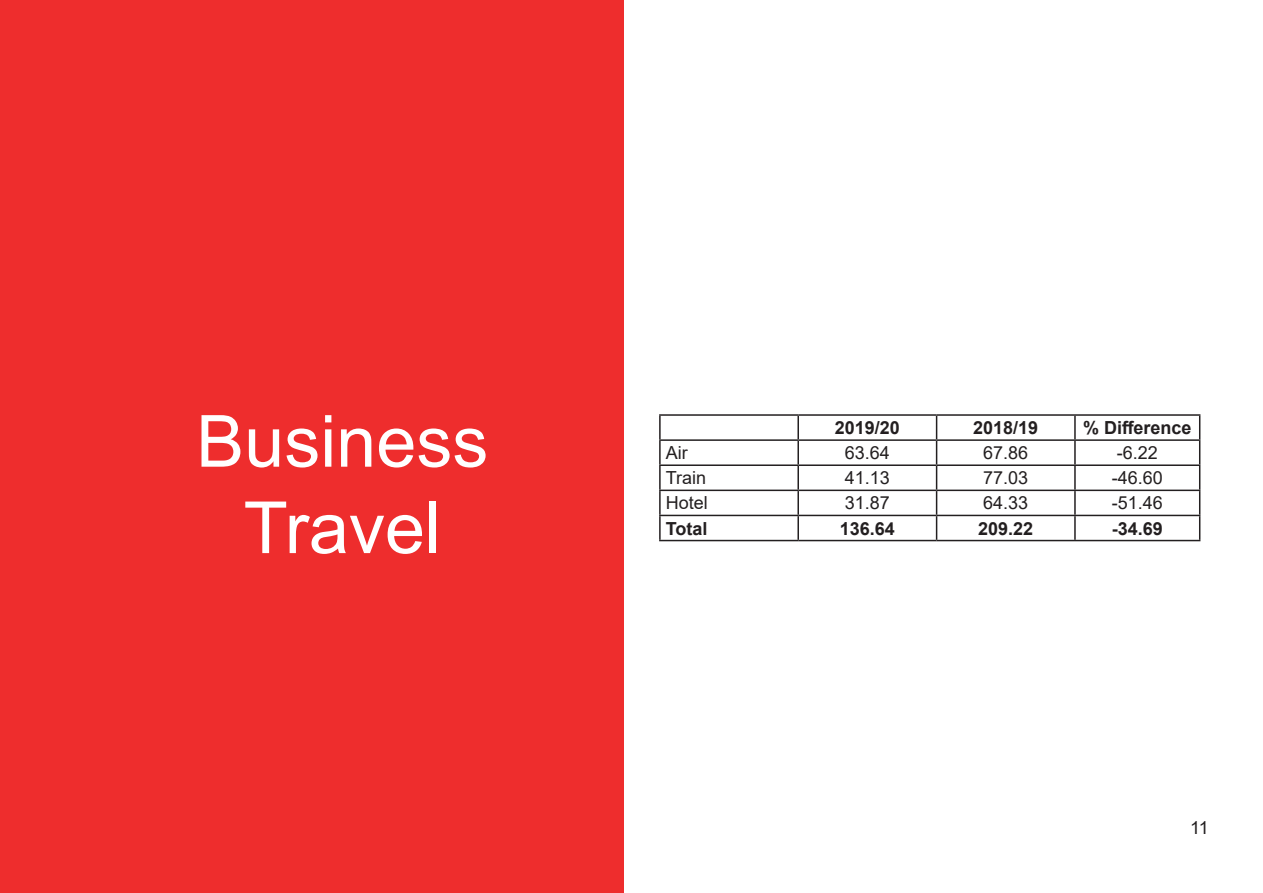
<style>
.page{position:relative;width:1263px;height:893px;background:#fff}
.page>*{position:absolute;margin:0;border:0;box-sizing:border-box;transform-origin:0 0}
.t1{font:72px/86.4px "Arial";color:#fff;text-align:center}
.t2{font:18px "Arial";color:#231f20}
.t3{font:700 18px "Arial";color:#231f20}
</style>
<div class="page">
<div style="left:0;top:0;width:624px;height:893px;background:#ee2d2d"></div>
<hr style="left:659px;top:414px;width:139px;height:2px;background:#231f20">
<hr style="left:659px;top:416px;width:2px;height:23px;background:#231f20">
<hr style="left:798px;top:414px;width:138px;height:2px;background:#231f20">
<hr style="left:797px;top:416px;width:2px;height:23px;background:#231f20">
<hr style="left:936px;top:414px;width:139px;height:2px;background:#231f20">
<hr style="left:1075px;top:414px;width:125px;height:2px;background:#231f20">
<hr style="left:1074px;top:416px;width:2px;height:23px;background:#231f20">
<hr style="left:659px;top:439px;width:139px;height:2px;background:#231f20">
<hr style="left:659px;top:441px;width:2px;height:23px;background:#231f20">
<hr style="left:798px;top:439px;width:138px;height:2px;background:#231f20">
<hr style="left:797px;top:441px;width:2px;height:23px;background:#231f20">
<hr style="left:936px;top:439px;width:139px;height:2px;background:#231f20">
<hr style="left:1075px;top:439px;width:125px;height:2px;background:#231f20">
<hr style="left:1074px;top:441px;width:2px;height:23px;background:#231f20">
<hr style="left:659px;top:464px;width:139px;height:2px;background:#231f20">
<hr style="left:659px;top:466px;width:2px;height:24px;background:#231f20">
<hr style="left:798px;top:464px;width:138px;height:2px;background:#231f20">
<hr style="left:797px;top:466px;width:2px;height:24px;background:#231f20">
<hr style="left:936px;top:464px;width:139px;height:2px;background:#231f20">
<hr style="left:1075px;top:464px;width:125px;height:2px;background:#231f20">
<hr style="left:1074px;top:466px;width:2px;height:24px;background:#231f20">
<hr style="left:659px;top:490px;width:139px;height:1px;background:#231f20">
<hr style="left:659px;top:491px;width:2px;height:24px;background:#231f20">
<hr style="left:798px;top:490px;width:138px;height:1px;background:#231f20">
<hr style="left:797px;top:491px;width:2px;height:24px;background:#231f20">
<hr style="left:936px;top:490px;width:139px;height:1px;background:#231f20">
<hr style="left:1075px;top:490px;width:125px;height:1px;background:#231f20">
<hr style="left:1074px;top:491px;width:2px;height:24px;background:#231f20">
<hr style="left:659px;top:515px;width:139px;height:1px;background:#231f20">
<hr style="left:659px;top:516px;width:2px;height:24px;background:#231f20">
<hr style="left:798px;top:515px;width:138px;height:1px;background:#231f20">
<hr style="left:797px;top:516px;width:2px;height:24px;background:#231f20">
<hr style="left:936px;top:515px;width:139px;height:1px;background:#231f20">
<svg style="left:936px;top:416px;width:1px;height:124px"></svg>
<hr style="left:1075px;top:515px;width:125px;height:1px;background:#231f20">
<hr style="left:1074px;top:516px;width:2px;height:24px;background:#231f20">
<svg style="left:1199px;top:416px;width:1px;height:124px"></svg>
<hr style="left:659px;top:540px;width:139px;height:1px;background:#231f20">
<hr style="left:798px;top:540px;width:138px;height:1px;background:#231f20">
<hr style="left:936px;top:540px;width:139px;height:1px;background:#231f20">
<hr style="left:1075px;top:540px;width:125px;height:1px;background:#231f20">
<p class="t1" style="left:196px;top:398px;width:294px">Business<br>Travel</p>
<p class="t3" style="left:835px;top:415px;width:67px">2019/20</p>
<p class="t3" style="left:973px;top:415px;width:67px">2018/19</p>
<p class="t3" style="left:1083px;top:415px;width:110px">% Difference</p>
<p class="t2" style="left:666px;top:440px;width:23px">Air</p>
<p class="t2" style="left:845px;top:440px;width:47px">63.64</p>
<p class="t2" style="left:983px;top:440px;width:47px">67.86</p>
<p class="t2" style="left:1117px;top:440px;width:43px">-6.22</p>
<p class="t2" style="left:666px;top:466px;width:42px">Train</p>
<p class="t2" style="left:845px;top:466px;width:47px">41.13</p>
<p class="t2" style="left:983px;top:466px;width:47px">77.03</p>
<p class="t2" style="left:1112px;top:466px;width:53px">-46.60</p>
<p class="t2" style="left:666px;top:491px;width:44px">Hotel</p>
<p class="t2" style="left:845px;top:491px;width:47px">31.87</p>
<p class="t2" style="left:983px;top:491px;width:47px">64.33</p>
<p class="t2" style="left:1112px;top:491px;width:53px">-51.46</p>
<p class="t3" style="left:666px;top:515px;width:43px">Total</p>
<p class="t3" style="left:840px;top:515px;width:57px">136.64</p>
<p class="t3" style="left:978px;top:515px;width:57px">209.22</p>
<p class="t3" style="left:1112px;top:515px;width:53px">-34.69</p>
<p class="t2" style="left:1190px;top:815px;width:20px">11</p>
</div>
